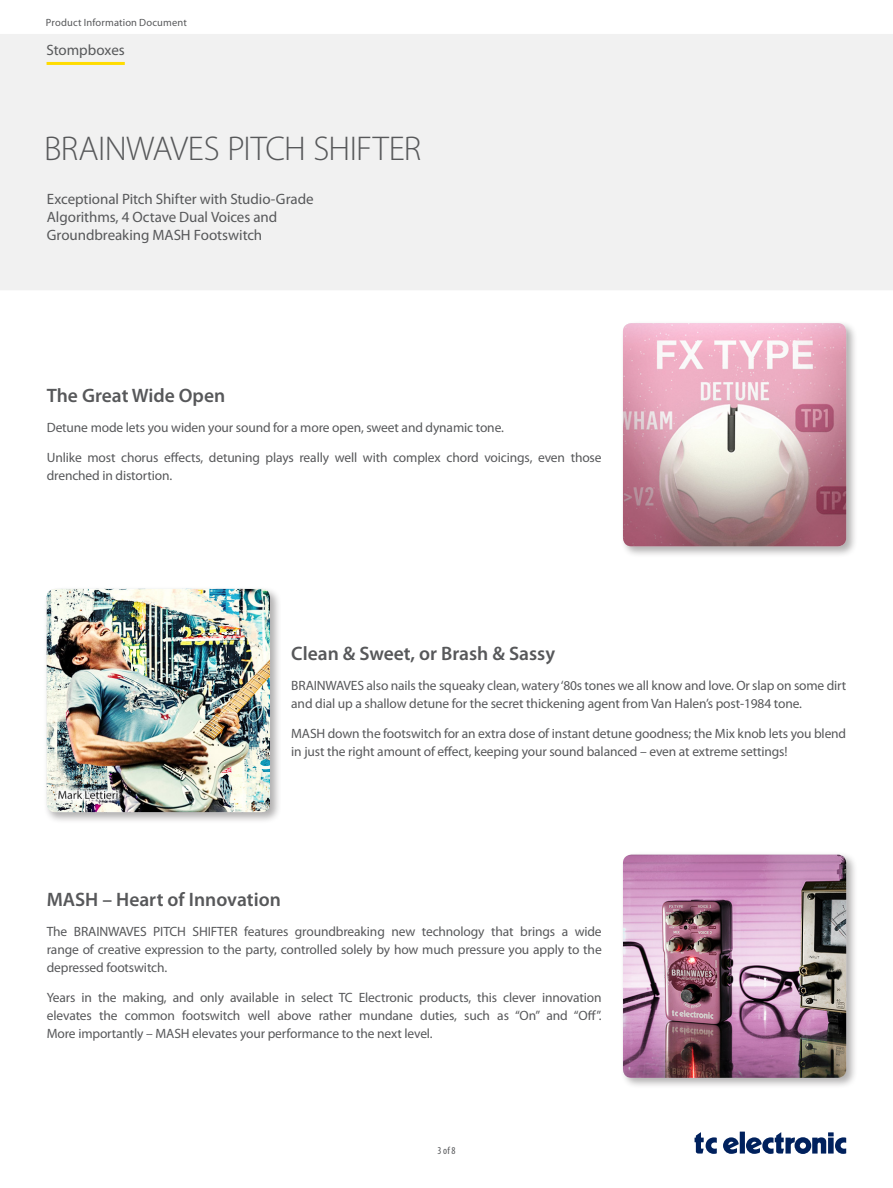
<style>
.page{position:relative;width:893px;height:1188px;background:#fff}
.page>*{position:absolute;margin:0;border:0;box-sizing:border-box;transform-origin:0 0}
.t1{font:300 34.5px "Myriad Pro";letter-spacing:-.02em;color:#57585a}
._09_Body_Header_1{font:600 19.5px "Myriad Pro";color:#57585a}
.t2{font:15px/18px "Myriad Pro";letter-spacing:-.005em;color:#57585a}
._08_Standard_Text{font:13.5px/18px "Myriad Pro";letter-spacing:-.01em;color:#57585a}
.t3{font:10.5px "Myriad Pro";letter-spacing:.015em;color:#57585a}
.t4{font:condensed 10.5px "Myriad Pro";color:#57585a}
</style>
<div class="page">
<img style="left:0;top:34px;width:893px;height:1120px">
<hr style="left:47px;top:62px;width:78px;height:3px;background:#ffdc01">
<div style="left:44px;top:586px;width:237px;height:237px;background:#231f20;opacity:.35"></div>
<img style="left:47px;top:589px;width:223px;height:223px">
<div style="left:620px;top:852px;width:237px;height:237px;background:#231f20;opacity:.35"></div>
<img style="left:623px;top:855px;width:223px;height:223px">
<div style="left:620px;top:320px;width:237px;height:238px;background:#231f20;opacity:.35"></div>
<img style="left:623px;top:323px;width:223px;height:223px">
<p class="t3" style="left:46px;top:16px;width:142px">Product Information Document</p>
<p class="t2" style="left:47px;top:40px;width:80px">Stompboxes</p>
<h1 class="t1" style="left:44px;top:130px;width:379px">BRAINWAVES PITCH SHIFTER</h1>
<p class="t2" style="left:47px;top:190px;width:268px">Exceptional Pitch Shifter with Studio-Grade<br>Algorithms, 4 Octave Dual Voices and<br>Groundbreaking MASH Footswitch</p>
<p class="_09_Body_Header_1" style="left:47px;top:383px;width:180px">The Great Wide Open</p>
<p class="_08_Standard_Text" style="left:47px;top:418px;width:459px">Detune mode lets you widen your sound for a more open, sweet and dynamic tone.</p>
<p class="_08_Standard_Text" style="left:47px;top:448px;width:556px">Unlike most chorus effects, detuning plays really well with complex chord voicings, even those drenched in distortion.</p>
<p class="_09_Body_Header_1" style="left:291px;top:641px;width:265px">Clean &amp; Sweet, or Brash &amp; Sassy</p>
<p class="_08_Standard_Text" style="left:291px;top:676px;width:556px">BRAINWAVES also nails the squeaky clean, watery ‘80s tones we all know and love. Or slap on some dirt and dial up a shallow detune for the secret thickening agent from Van Halen’s post-1984 tone.</p>
<p class="_08_Standard_Text" style="left:291px;top:724px;width:556px">MASH down the footswitch for an extra dose of instant detune goodness; the Mix knob lets you blend in just the right amount of effect, keeping your sound balanced – even at extreme settings!</p>
<p class="_09_Body_Header_1" style="left:47px;top:887px;width:236px">MASH – Heart of Innovation</p>
<p class="_08_Standard_Text" style="left:47px;top:922px;width:556px;text-align:justify">The BRAINWAVES PITCH SHIFTER features groundbreaking new technology that brings a wide range of creative expression to the party, controlled solely by how much pressure you apply to the depressed footswitch.</p>
<p class="_08_Standard_Text" style="left:47px;top:988px;width:556px;text-align:justify">Years in the making, and only available in select TC Electronic products, this clever innovation elevates the common footswitch well above rather mundane duties, such as “On” and “Off”.<br>More importantly – MASH elevates your performance to the next level.</p>
<p class="t4" style="left:437px;top:1144px;width:20px">3 of 8</p>
</div>
